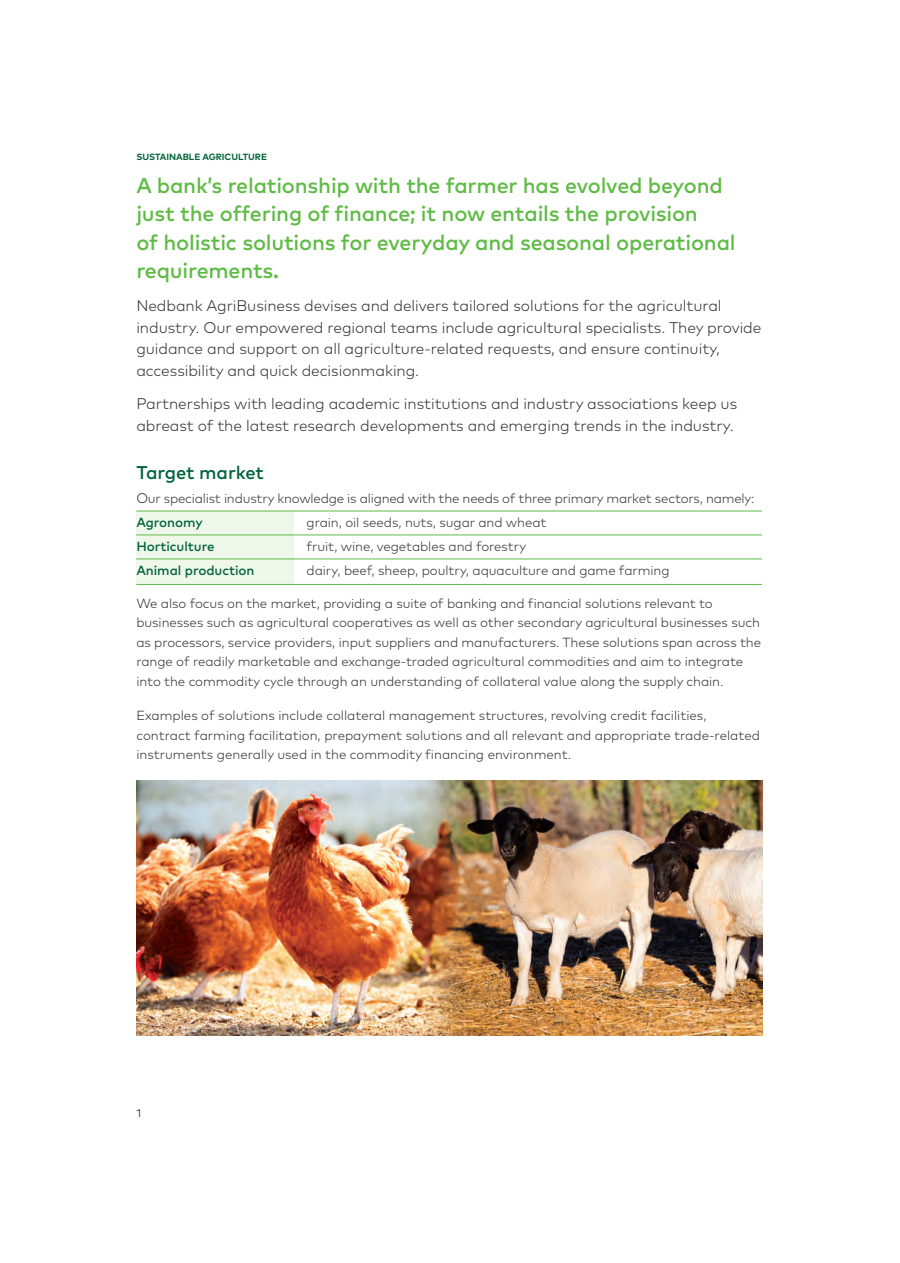
<style>
.page{position:relative;width:900px;height:1263px;background:#fff}
.page>*{position:absolute;margin:0;border:0;box-sizing:border-box;transform-origin:0 0}
.t1{font:500 21.45px/28.5px "Mark Pro";letter-spacing:-.01em;color:#60bb46}
.t2{font:500 18.45px "Mark Pro";letter-spacing:-.01em;color:#00643b}
.t3{font:300 15.45px/21.5px "Mark Pro";letter-spacing:-.005em;color:#363536}
.t4{font:300 13.2px/19.5px "Mark Pro";letter-spacing:-.005em;color:#363536}
.t5{font:500 13.2px "Mark Pro";letter-spacing:-.005em;color:#00643b}
.t6{font:11.25px "Mark Pro";color:#363536}
.t7{font:700 9px "Mark Pro";letter-spacing:-.005em;color:#00643b}
.s1{font-size:13.95px}
.s2{font-weight:500;color:#00643b}
</style>
<div class="page">
<div style="left:136px;top:511px;width:157px;height:73px;background:#eff7ea"></div>
<hr style="left:136px;top:511px;width:625px;height:1px;background:#60bb46">
<hr style="left:136px;top:534px;width:625px;height:1px;background:#60bb46">
<hr style="left:136px;top:558px;width:625px;height:1px;background:#60bb46">
<hr style="left:136px;top:584px;width:625px;height:1px;background:#60bb46">
<img style="left:137px;top:781px;width:625px;height:254px">
<p class="t7" style="left:136px;top:151px;width:132px">SUSTAINABLE AGRICULTURE</p>
<h1 class="t1" style="left:136px;top:171px;width:600px">A bank’s relationship with the farmer has evolved beyond just the offering of finance; it now entails the provision<br>of holistic solutions for everyday and seasonal operational requirements.</h1>
<p class="t3" style="left:136px;top:295px;width:626px">Nedbank AgriBusiness devises and delivers tailored solutions for the agricultural industry. Our empowered regional teams include agricultural specialists. They provide guidance and support on all agriculture-related requests, and ensure continuity, accessibility and quick decisionmaking.</p>
<p class="t3" style="left:136px;top:393px;width:602px">Partnerships with leading academic institutions and industry associations keep us abreast of the latest research developments and emerging trends in the industry.</p>
<h2 class="t2" style="left:136px;top:462px;width:129px">Target market</h2>
<p class="t4" style="left:136px;top:486px;width:619px;line-height:24px"><span class="s1">O</span>ur specialist industry knowledge is aligned with the needs of three primary market sectors, namely:<br><span class="s2">Agronomy</span></p>
<p class="t4" style="left:306px;top:512px;width:241px">grain, oil seeds, nuts, sugar and wheat</p>
<p class="t5" style="left:136px;top:538px;width:80px">Horticulture</p>
<p class="t4" style="left:306px;top:536px;width:221px">fruit, wine, vegetables and forestry</p>
<p class="t5" style="left:136px;top:562px;width:120px">Animal production</p>
<p class="t4" style="left:306px;top:560px;width:364px">dairy, beef, sheep, poultry, aquaculture and game farming</p>
<p class="t4" style="left:136px;top:593px;width:626px">We also focus on the market, providing a suite of banking and financial solutions relevant to businesses such as agricultural cooperatives as well as other secondary agricultural businesses such as processors, service providers, input suppliers and manufacturers. These solutions span across the range of readily marketable and exchange-traded agricultural commodities and aim to integrate into the commodity cycle through an understanding of collateral value along the supply chain.</p>
<p class="t4" style="left:136px;top:706px;width:625px">Examples of solutions include collateral management structures, revolving credit facilities, contract farming facilitation, prepayment solutions and all relevant and appropriate trade-related instruments generally used in the commodity financing environment.</p>
<p class="t6" style="left:136px;top:1106px;width:6px">1</p>
</div>
